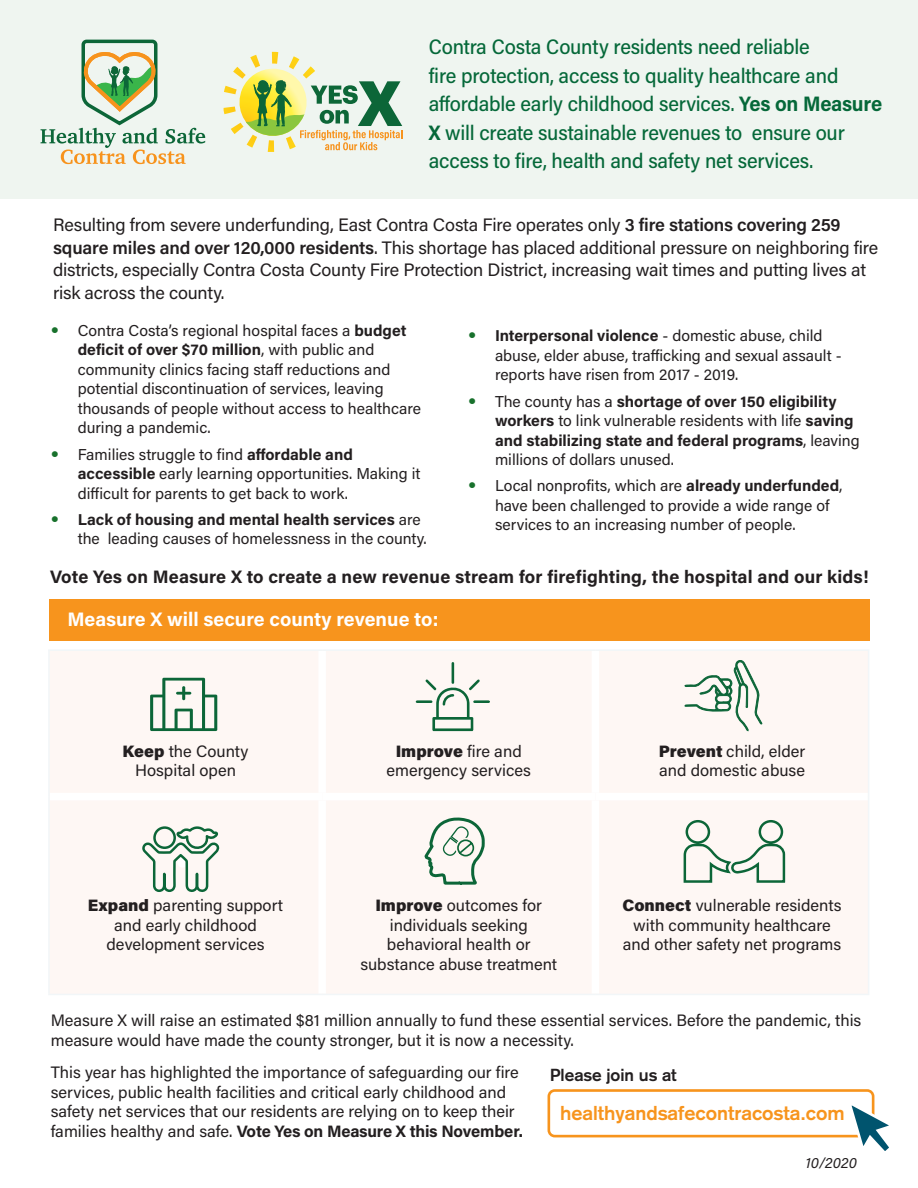
<style>
.page{position:relative;width:918px;height:1188px;background:#fff}
.page>*{position:absolute;margin:0;border:0;box-sizing:border-box;transform-origin:0 0}
.t1{font:500 21px/28.5px "Acumin Pro Semi Cond";letter-spacing:-.01em;color:#056839}
.Bullet{font:700 19.8px "Akzidenz Grotesk";color:#f7941d}
.t2{font:700 19.5px "Acumin Pro";color:#fff}
.Bullet-2{font:18px/22.5px "Acumin Pro";letter-spacing:-.01em;color:#231f20}
.t3{font:700 18px "Acumin Pro";letter-spacing:.01em;color:#231f20}
.t4{font:700 17.1px "Akzidenz Grotesk";color:#231f20}
.t5{font:16.5px/19.5px "Acumin Pro";color:#231f20;text-align:center}
.t6{font:15.75px/19.5px "Acumin Pro";color:#231f20}
.t7{font:italic 15px "Acumin Pro";letter-spacing:.005em;color:#231f20}
.s1{font-weight:700}
.s2{font-weight:600}
.s3{font-family:"Akzidenz Grotesk";font-size:16.5px;color:#18712c}
.s4{font-family:"Akzidenz Grotesk";font-weight:700;font-size:16.5px;color:#18712c}
.s5{font-weight:900}
</style>
<div class="page">
<div style="left:50px;top:651px;width:818px;height:342px;background:#fef7f4"></div>
<div style="left:318px;top:651px;width:8px;height:142px;background:#fff"></div>
<div style="left:592px;top:651px;width:7px;height:142px;background:#fff"></div>
<div style="left:50px;top:793px;width:272px;height:7px;background:#fff"></div>
<div style="left:322px;top:793px;width:273px;height:7px;background:#fff"></div>
<div style="left:318px;top:800px;width:8px;height:194px;background:#fff"></div>
<div style="left:595px;top:793px;width:273px;height:7px;background:#fff"></div>
<div style="left:592px;top:800px;width:7px;height:194px;background:#fff"></div>
<hr style="left:48px;top:649px;width:274px;height:2px;background:#f2f6f8">
<hr style="left:48px;top:651px;width:2px;height:146px;background:#f2f6f8">
<hr style="left:322px;top:649px;width:273px;height:2px;background:#f2f6f8">
<hr style="left:595px;top:649px;width:274px;height:2px;background:#f2f6f8">
<hr style="left:868px;top:651px;width:1px;height:146px;background:#f2f6f8">
<hr style="left:48px;top:797px;width:2px;height:197px;background:#f2f6f8">
<hr style="left:868px;top:797px;width:1px;height:197px;background:#f2f6f8">
<hr style="left:48px;top:994px;width:274px;height:1px;background:#f2f6f8">
<hr style="left:322px;top:994px;width:273px;height:1px;background:#f2f6f8">
<hr style="left:595px;top:994px;width:274px;height:1px;background:#f2f6f8">
<div style="left:49px;top:600px;width:820px;height:41px;background:#f7941d"></div>
<div style="left:0;top:0;width:918px;height:199px;background:#eff5f0"></div>
<div style="left:548px;top:1089px;width:326px;height:48px;border:3px solid #f7941d;border-radius:6px"></div>
<svg style="left:845px;top:1097px;width:44px;height:54px"></svg>
<svg style="left:150px;top:678px;width:67px;height:53px"></svg>
<svg style="left:416px;top:662px;width:74px;height:69px"></svg>
<svg style="left:684px;top:651px;width:79px;height:81px"></svg>
<svg style="left:422px;top:815px;width:65px;height:72px"></svg>
<svg style="left:682px;top:819px;width:104px;height:65px"></svg>
<svg style="left:41px;top:39px;width:164px;height:125px"></svg>
<svg style="left:224px;top:52px;width:178px;height:100px"></svg>
<svg style="left:140px;top:825px;width:81px;height:168px"></svg>
<p class="t1" style="left:429px;top:32px;width:455px">Contra Costa County residents need reliable<br>fire protection, access to quality healthcare and affordable early childhood services. <span class="s1">Yes on Measure X</span> will create sustainable revenues to ensure our access to fire, health and safety net services.</p>
<p class="Bullet-2" style="left:53px;top:213px;width:827px">Resulting from severe underfunding, East Contra Costa Fire operates only <span class="s2">3 fire stations covering 259 square miles and over 120,000 residents</span>. This shortage has placed additional pressure on neighboring fire districts, especially Contra Costa County Fire Protection District, increasing wait times and putting lives at risk across the county.</p>
<p class="t6" style="left:78px;top:320px;width:345px;text-indent:-27px"><span class="s3">•</span> Contra Costa’s regional hospital faces a <span class="s1">budget deficit of over $70 million</span>, with public and community clinics facing staff reductions and potential discontinuation of services, leaving thousands of people without access to healthcare during a pandemic.</p>
<p class="t6" style="left:78px;top:444px;width:344px;text-indent:-27px"><span class="s3">•</span> Families struggle to find <span class="s1">affordable and accessible</span> early learning opportunities. Making it difficult for parents to get back to work.</p>
<p class="t6" style="left:78px;top:509px;width:351px;text-indent:-27px"><span class="s4">•</span> <span class="s1">Lack of housing and mental health services</span> are the leading causes of homelessness in the county.</p>
<p class="t3" style="left:50px;top:564px;width:820px">Vote Yes on Measure X to create a new revenue stream for firefighting, the hospital and our kids!</p>
<p class="t6" style="left:495px;top:325px;width:348px;text-indent:-27px"><span class="s4">•</span> <span class="s1">Interpersonal violence</span> - domestic abuse, child abuse, elder abuse, trafficking and sexual assault - reports have risen from 2017 - 2019.</p>
<p class="t6" style="left:495px;top:391px;width:366px;text-indent:-27px"><span class="s3">•</span> The county has a <span class="s1">shortage of over 150 eligibility workers</span> to link vulnerable residents with life <span class="s1">saving and stabilizing state and federal programs</span>, leaving millions of dollars unused.</p>
<p class="t6" style="left:495px;top:475px;width:349px;text-indent:-27px"><span class="s3">•</span> Local nonprofits, which are <span class="s1">already underfunded</span>, have been challenged to provide a wide range of services to an increasing number of people.</p>
<p class="t2" style="left:68px;top:606px;width:373px">Measure X will secure county revenue to:</p>
<p class="t5" style="left:123px;top:741px;width:127px"><span class="s5">Keep</span> the County<br>Hospital open</p>
<p class="t5" style="left:386px;top:741px;width:146px"><span class="s5">Improve</span> fire and emergency services</p>
<p class="t5" style="left:659px;top:741px;width:148px;text-align:left"><span class="s5">Prevent</span> child, elder and domestic abuse</p>
<p class="t5" style="left:88px;top:895px;width:197px"><span class="s5">Expand</span> parenting support and early childhood development services</p>
<p class="t5" style="left:360px;top:895px;width:198px"><span class="s5">Improve</span> outcomes for individuals seeking behavioral health or substance abuse treatment</p>
<p class="t5" style="left:622px;top:895px;width:221px"><span class="s5">Connect</span> vulnerable residents with community healthcare and other safety net programs</p>
<p class="t5" style="left:51px;top:1010px;width:812px;text-align:left">Measure X will raise an estimated $81 million annually to fund these essential services. Before the pandemic, this measure would have made the county stronger, but it is now a necessity.</p>
<p class="t5" style="left:51px;top:1062px;width:474px;text-align:left">This year has highlighted the importance of safeguarding our fire services, public health facilities and critical early childhood and safety net services that our residents are relying on to keep their families healthy and safe. <span class="s1">Vote Yes on Measure X this November.</span></p>
<p class="t4" style="left:550px;top:1065px;width:128px">Please join us at</p>
<p class="Bullet" style="left:560px;top:1101px;width:286px">healthyandsafecontracosta.com</p>
<p class="t7" style="left:806px;top:1152px;width:53px">10/2020</p>
</div>
